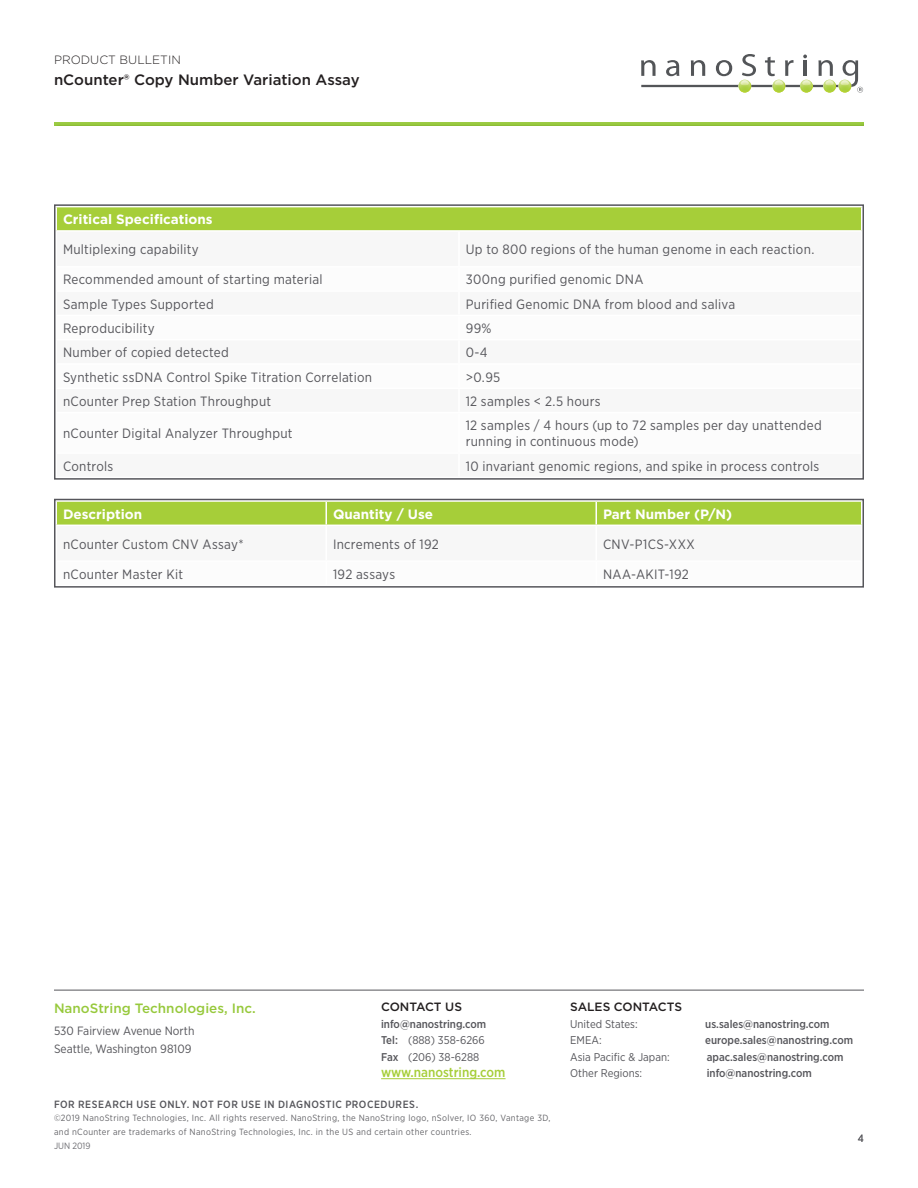
<style>
.page{position:relative;width:918px;height:1188px;background:#fff}
.page>*{position:absolute;margin:0;border:0;box-sizing:border-box;transform-origin:0 0}
.t1{font:500 15px "Gotham";color:#231f20}
.NEW_Body_Row_Left_Al{font:13.5px/16.2px "Gotham Narrow";letter-spacing:.02em;color:#56565b}
.Header_Row_A_Left_Al{font:700 13.5px "Gotham";color:#fff}
.t2{font:500 13.5px "Gotham";color:#97c93c}
.t3{font:500 13.5px "Gotham Narrow";color:#a6ce39}
.t4{font:12px/18px "Gotham Narrow";color:#56565b}
.t5{font:500 12px "Gotham";color:#231f20}
.t6{font:300 12px "Gotham";color:#231f20}
.t7{font:500 11.25px/16.5px "Gotham Narrow";color:#56565b}
.t8{font:11.25px "Gotham Narrow";color:#56565b}
.t9{font:500 10.5px "Gotham Narrow";letter-spacing:.05em;color:#56565b}
.t10{font:10.5px "Gotham Narrow";color:#56565b}
.t11{font:9.15px "Gotham Narrow";color:#6f6f74}
.t12{font:9px/13.5px "Gotham Narrow";letter-spacing:.035em;color:#67676b}
.s1{font-weight:400}
</style>
<div class="page">
<hr style="left:381px;top:1078px;width:125px;height:1px;background:#a6ce39">
<div style="left:52px;top:122px;width:813px;height:6px;background:#231f20;opacity:.1"></div>
<hr style="left:54px;top:990px;width:810px;height:1px;background:#56565b">
<div style="left:56px;top:207px;width:806px;height:24px;background:#a6ce39"></div>
<hr style="left:56px;top:230px;width:403px;height:2px;background:#fff">
<hr style="left:459px;top:230px;width:403px;height:2px;background:#fff">
<div style="left:54px;top:204px;width:810px;height:276px;border:2px solid #56565b"></div>
<div style="left:57px;top:502px;width:804px;height:23px;background:#a6ce39"></div>
<div style="left:54px;top:499px;width:810px;height:89px;border:2px solid #56565b"></div>
<svg style="left:641px;top:54px;width:222px;height:39px"></svg>
<p class="t6" style="left:54px;top:52px;width:128px">PRODUCT BULLETIN</p>
<p class="t1" style="left:54px;top:69px;width:307px">nCounter® Copy Number Variation Assay</p>
<p class="Header_Row_A_Left_Al" style="left:63px;top:210px;width:151px">Critical Specifications</p>
<p class="NEW_Body_Row_Left_Al" style="left:63px;top:241px;width:137px">Multiplexing capability</p>
<p class="NEW_Body_Row_Left_Al" style="left:466px;top:241px;width:350px">Up to 800 regions of the human genome in each reaction.</p>
<p class="NEW_Body_Row_Left_Al" style="left:63px;top:271px;width:261px">Recommended amount of starting material</p>
<p class="NEW_Body_Row_Left_Al" style="left:466px;top:271px;width:179px">300ng purified genomic DNA</p>
<p class="NEW_Body_Row_Left_Al" style="left:63px;top:296px;width:152px">Sample Types Supported</p>
<p class="NEW_Body_Row_Left_Al" style="left:466px;top:296px;width:271px">Purified Genomic DNA from blood and saliva</p>
<p class="NEW_Body_Row_Left_Al" style="left:63px;top:320px;width:93px">Reproducibility</p>
<p class="NEW_Body_Row_Left_Al" style="left:466px;top:320px;width:27px">99%</p>
<p class="NEW_Body_Row_Left_Al" style="left:63px;top:344px;width:167px">Number of copied detected</p>
<p class="NEW_Body_Row_Left_Al" style="left:466px;top:344px;width:23px">0-4</p>
<p class="NEW_Body_Row_Left_Al" style="left:63px;top:368px;width:311px">Synthetic ssDNA Control Spike Titration Correlation</p>
<p class="NEW_Body_Row_Left_Al" style="left:466px;top:368px;width:36px">&gt;0.95</p>
<p class="NEW_Body_Row_Left_Al" style="left:63px;top:393px;width:210px">nCounter Prep Station Throughput</p>
<p class="NEW_Body_Row_Left_Al" style="left:466px;top:393px;width:136px">12 samples &lt; 2.5 hours</p>
<p class="NEW_Body_Row_Left_Al" style="left:63px;top:425px;width:231px">nCounter Digital Analyzer Throughput</p>
<p class="NEW_Body_Row_Left_Al" style="left:466px;top:417px;width:357px">12 samples / 4 hours (up to 72 samples per day unattended running in continuous mode)</p>
<p class="NEW_Body_Row_Left_Al" style="left:63px;top:458px;width:52px">Controls</p>
<p class="NEW_Body_Row_Left_Al" style="left:466px;top:458px;width:355px">10 invariant genomic regions, and spike in process controls</p>
<p class="Header_Row_A_Left_Al" style="left:63px;top:505px;width:81px">Description</p>
<p class="Header_Row_A_Left_Al" style="left:333px;top:505px;width:102px">Quantity / Use</p>
<p class="Header_Row_A_Left_Al" style="left:603px;top:505px;width:131px">Part Number (P/N)</p>
<p class="NEW_Body_Row_Left_Al" style="left:63px;top:536px;width:182px">nCounter Custom CNV Assay*</p>
<p class="NEW_Body_Row_Left_Al" style="left:333px;top:536px;width:107px">Increments of 192</p>
<p class="NEW_Body_Row_Left_Al" style="left:603px;top:536px;width:93px">CNV-P1CS-XXX</p>
<p class="NEW_Body_Row_Left_Al" style="left:63px;top:566px;width:122px">nCounter Master Kit</p>
<p class="NEW_Body_Row_Left_Al" style="left:333px;top:566px;width:64px">192 assays</p>
<p class="NEW_Body_Row_Left_Al" style="left:603px;top:566px;width:87px">NAA-AKIT-192</p>
<p class="t2" style="left:54px;top:999px;width:203px">NanoString Technologies, Inc.</p>
<p class="t4" style="left:54px;top:1022px;width:142px">530 Fairview Avenue North<br>Seattle, Washington 98109</p>
<p class="t5" style="left:381px;top:999px;width:82px">CONTACT US</p>
<p class="t7" style="left:381px;top:1016px;width:107px">info@nanostring.com<br>Tel: <span class="s1">(888) 358-6266<br></span>Fax <span class="s1">(206) 38-6288</span></p>
<p class="t3" style="left:381px;top:1064px;width:126px">www.nanostring.com</p>
<p class="t9" style="left:54px;top:1097px;width:366px">FOR RESEARCH USE ONLY. NOT FOR USE IN DIAGNOSTIC PROCEDURES.</p>
<p class="t12" style="left:54px;top:1111px;width:498px">©2019 NanoString Technologies, Inc. All rights reserved. NanoString, the NanoString logo, nSolver, IO 360, Vantage 3D, and nCounter are trademarks of NanoString Technologies, Inc. in the US and certain other countries.</p>
<p class="t11" style="left:54px;top:1140px;width:38px">JUN 2019</p>
<p class="t5" style="left:570px;top:999px;width:113px">SALES CONTACTS</p>
<p class="t8" style="left:570px;top:1017px;width:69px">United States:</p>
<p class="t7" style="left:705px;top:1016px;width:126px">us.sales@nanostring.com</p>
<p class="t8" style="left:570px;top:1033px;width:33px">EMEA:</p>
<p class="t7" style="left:705px;top:1032px;width:149px">europe.sales@nanostring.com</p>
<p class="t8" style="left:570px;top:1050px;width:101px">Asia Pacific &amp; Japan:</p>
<p class="t7" style="left:707px;top:1049px;width:138px">apac.sales@nanostring.com</p>
<p class="t8" style="left:570px;top:1066px;width:74px">Other Regions:</p>
<p class="t7" style="left:707px;top:1065px;width:107px">info@nanostring.com</p>
<p class="t10" style="left:858px;top:1132px;width:8px">4</p>
</div>
